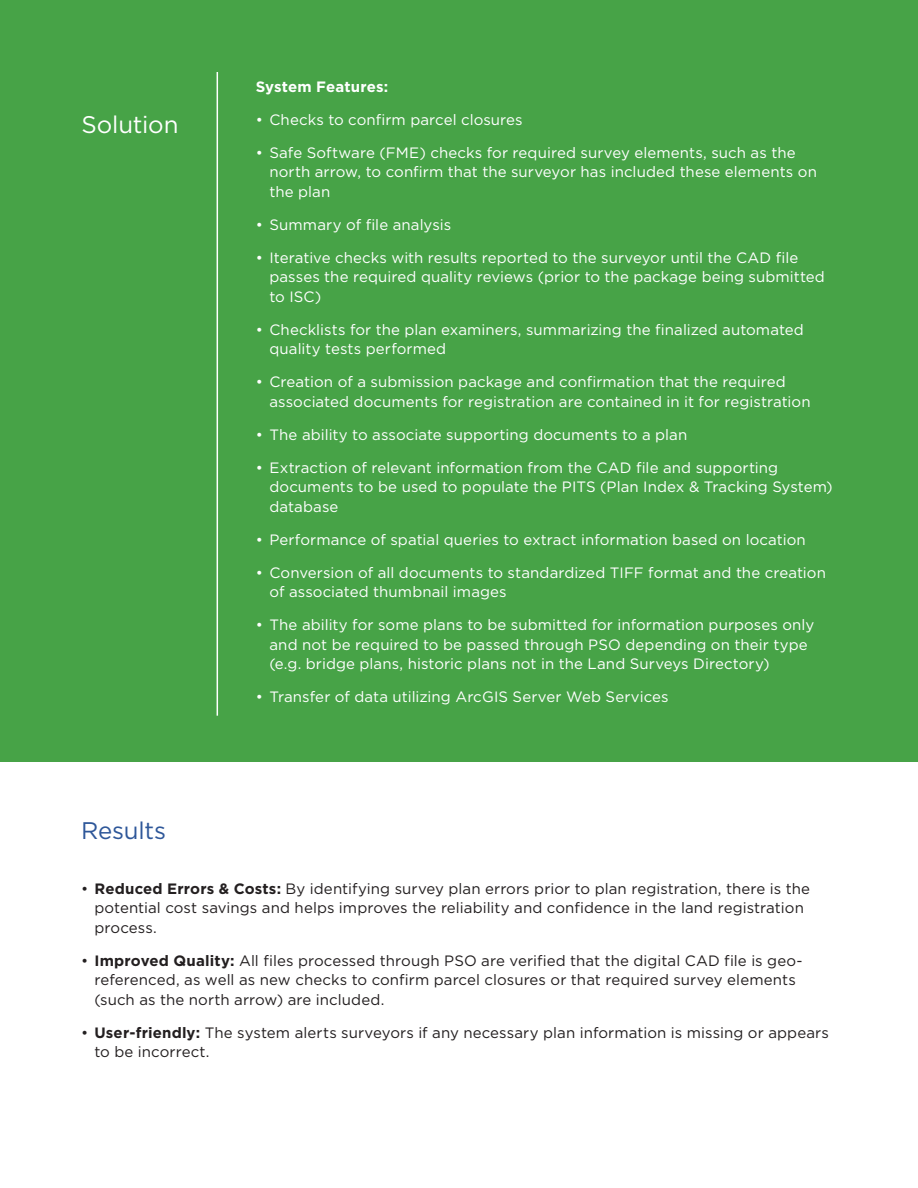
<style>
.page{position:relative;width:918px;height:1188px;background:#fff}
.page>*{position:absolute;margin:0;border:0;box-sizing:border-box;transform-origin:0 0}
.Subtitle{font:24px "Gotham";letter-spacing:-.005em;color:#fff}
.Subtitle-2{font:24px "Gotham";letter-spacing:-.01em;color:#2e5799}
.t1{font:15px/19.5px "Gotham";letter-spacing:.005em;color:#fff}
.t2{font:15px/19.5px "Gotham";letter-spacing:.005em;color:#231f20}
.Body{font:700 15px "Gotham";letter-spacing:.005em;color:#fff}
.s1{font-weight:700}
</style>
<div class="page">
<div style="left:0;top:0;width:918px;height:761px;background:#47a347"></div>
<hr style="left:217px;top:72px;width:1px;height:644px;background:#fff">
<p class="Subtitle" style="left:81px;top:111px;width:99px">Solution</p>
<p class="Subtitle-2" style="left:81px;top:817px;width:87px">Results</p>
<p class="Body" style="left:256px;top:78px;width:134px">System Features:</p>
<p class="t1" style="left:256px;top:110px;width:268px">• Checks to confirm parcel closures</p>
<p class="t1" style="left:269px;top:143px;width:549px;text-indent:-14px">• Safe Software (FME) checks for required survey elements, such as the north arrow, to confirm that the surveyor has included these elements on the plan</p>
<p class="t1" style="left:256px;top:215px;width:197px">• Summary of file analysis</p>
<p class="t1" style="left:269px;top:248px;width:557px;text-indent:-14px">• Iterative checks with results reported to the surveyor until the CAD file passes the required quality reviews (prior to the package being submitted to ISC)</p>
<p class="t1" style="left:269px;top:320px;width:536px;text-indent:-14px">• Checklists for the plan examiners, summarizing the finalized automated quality tests performed</p>
<p class="t1" style="left:269px;top:372px;width:543px;text-indent:-14px">• Creation of a submission package and confirmation that the required associated documents for registration are contained in it for registration</p>
<p class="t1" style="left:256px;top:425px;width:433px">• The ability to associate supporting documents to a plan</p>
<p class="t1" style="left:269px;top:458px;width:565px;text-indent:-14px">• Extraction of relevant information from the CAD file and supporting documents to be used to populate the PITS (Plan Index &amp; Tracking System) database</p>
<p class="t1" style="left:256px;top:530px;width:551px">• Performance of spatial queries to extract information based on location</p>
<p class="t1" style="left:269px;top:563px;width:558px;text-indent:-14px">• Conversion of all documents to standardized TIFF format and the creation of associated thumbnail images</p>
<p class="t1" style="left:269px;top:615px;width:546px;text-indent:-14px">• The ability for some plans to be submitted for information purposes only and not be required to be passed through PSO depending on their type (e.g. bridge plans, historic plans not in the Land Surveys Directory)</p>
<p class="t1" style="left:256px;top:687px;width:414px">• Transfer of data utilizing ArcGIS Server Web Services</p>
<p class="t2" style="left:94px;top:878px;width:717px;text-indent:-14px">• <span class="s1">Reduced Errors &amp; Costs:</span> By identifying survey plan errors prior to plan registration, there is the potential cost savings and helps improves the reliability and confidence in the land registration process.</p>
<p class="t2" style="left:94px;top:950px;width:710px;text-indent:-14px">• <span class="s1">Improved Quality:</span> All files processed through PSO are verified that the digital CAD file is geo&shy;referenced, as well as new checks to confirm parcel closures or that required survey elements (such as the north arrow) are included.</p>
<p class="t2" style="left:94px;top:1022px;width:736px;text-indent:-14px">• <span class="s1">User-friendly:</span> The system alerts surveyors if any necessary plan information is missing or appears to be incorrect.</p>
</div>
